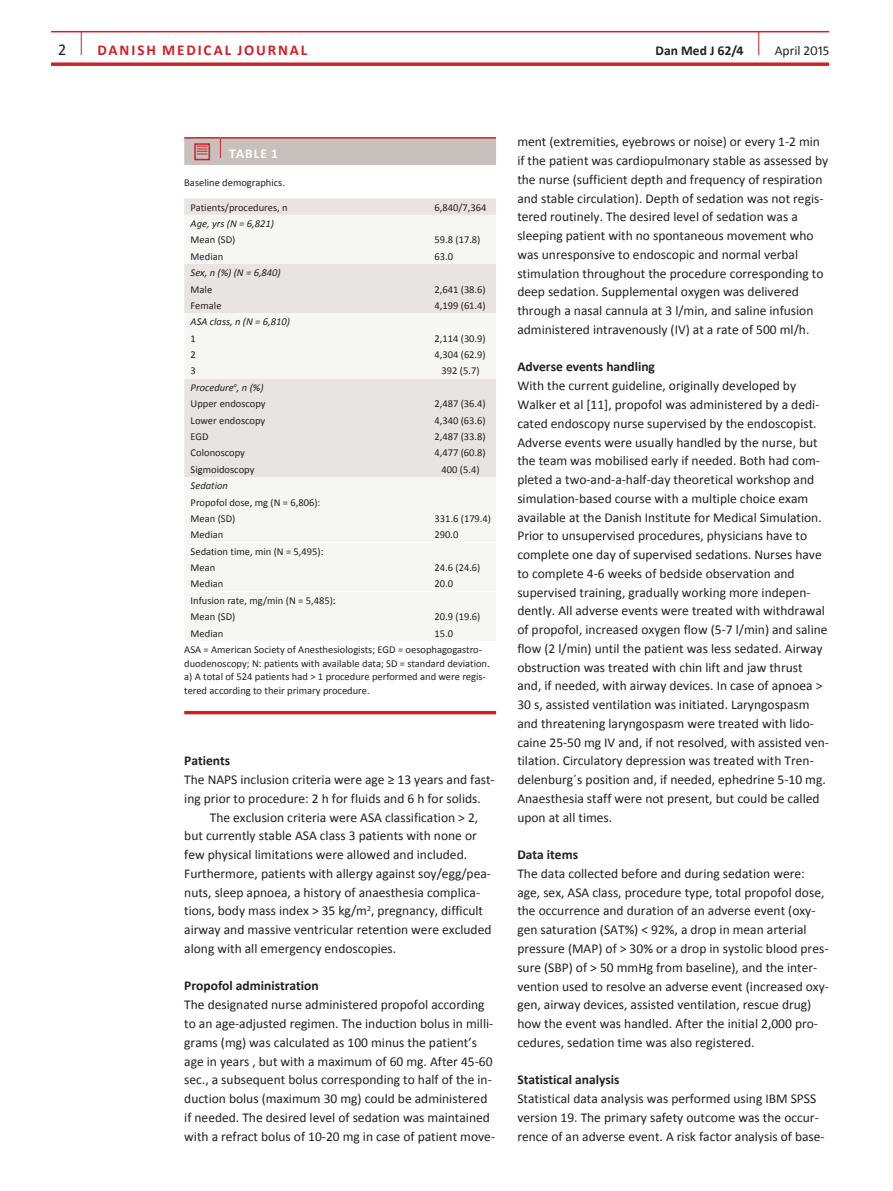
<style>
.page{position:relative;width:893px;height:1191px;background:#fff}
.page>*{position:absolute;margin:0;border:0;box-sizing:border-box;transform-origin:0 0}
.t1{font:16.5px "Calibri";color:#231f20}
.t2{font:700 15px "Calibri";letter-spacing:.125em;color:#cf2026}
.t3{font:13.5px/18.8px "Calibri";color:#231f20}
.t4{font:700 13.5px "Calibri";color:#231f20}
.t5{font:700 13.5px "Calibri";color:#fff}
.t6{font:10.5px/16.4px "Calibri";color:#231f20}
.t7{font:italic 10.5px/16.4px "Calibri";color:#231f20}
.s1{font-style:normal}
</style>
<div class="page">
<hr style="left:51px;top:31px;width:778px;height:1px;background:#cf2026">
<svg style="left:51px;top:62px;width:778px;height:4px;background:#d53d43"></svg>
<svg style="left:81px;top:32px;width:1px;height:23px"></svg>
<svg style="left:758px;top:32px;width:1px;height:23px"></svg>
<hr style="left:220px;top:137px;width:276px;height:2px;background:#cf2026">
<hr style="left:184px;top:137px;width:36px;height:2px;background:#cf2026">
<svg style="left:184px;top:138px;width:312px;height:27px;background:#c7b9b6"></svg>
<div style="left:184px;top:198px;width:312px;height:17px;background:#e7e4e2"></div>
<svg style="left:184px;top:264px;width:312px;height:213px;fill:#e7e4e2"></svg>
<hr style="left:184px;top:711px;width:312px;height:3px;background:#cf2026">
<p class="t1" style="left:58px;top:40px;width:10px">2</p>
<p class="t2" style="left:98px;top:41px;width:191px">danish mEdical JOURNAL</p>
<p class="t4" style="left:656px;top:42px;width:90px">Dan Med J 62/4</p>
<p class="t3" style="left:775px;top:41px;width:56px">April 2015</p>
<p class="t5" style="left:229px;top:145px;width:50px">TablE 1</p>
<p class="t6" style="left:184px;top:173px;width:102px">Baseline demographics.</p>
<p class="t6" style="left:191px;top:198px;width:98px">Patients/procedures, n</p>
<p class="t6" style="left:434px;top:198px;width:53px">6,840/7,364</p>
<p class="t7" style="left:191px;top:215px;width:85px">Age, yrs (N = 6,821)</p>
<p class="t6" style="left:191px;top:231px;width:46px">Mean (SD)</p>
<p class="t6" style="left:434px;top:231px;width:47px">59.8 (17.8)</p>
<p class="t6" style="left:191px;top:247px;width:34px">Median</p>
<p class="t6" style="left:434px;top:247px;width:20px">63.0</p>
<p class="t7" style="left:191px;top:264px;width:92px">Sex, n (%) (N = 6,840)</p>
<p class="t6" style="left:191px;top:280px;width:23px">Male</p>
<p class="t6" style="left:434px;top:280px;width:53px">2,641 (38.6)</p>
<p class="t6" style="left:191px;top:297px;width:32px">Female</p>
<p class="t6" style="left:434px;top:297px;width:53px">4,199 (61.4)</p>
<p class="t7" style="left:191px;top:313px;width:101px">ASA class, n (N = 6,810)</p>
<p class="t6" style="left:191px;top:329px;width:7px">1</p>
<p class="t6" style="left:434px;top:329px;width:53px">2,114 (30.9)</p>
<p class="t6" style="left:191px;top:346px;width:7px">2</p>
<p class="t6" style="left:434px;top:346px;width:53px">4,304 (62.9)</p>
<p class="t6" style="left:191px;top:362px;width:7px">3</p>
<p class="t6" style="left:442px;top:362px;width:39px">392 (5.7)</p>
<p class="t7" style="left:191px;top:379px;width:77px">Procedure<sup>a</sup>, n (%)<br><span class="s1">Upper endoscopy</span></p>
<p class="t6" style="left:434px;top:395px;width:53px">2,487 (36.4)</p>
<p class="t6" style="left:191px;top:411px;width:76px">Lower endoscopy</p>
<p class="t6" style="left:434px;top:411px;width:53px">4,340 (63.6)</p>
<p class="t6" style="left:191px;top:428px;width:20px">EGD</p>
<p class="t6" style="left:434px;top:428px;width:53px">2,487 (33.8)</p>
<p class="t6" style="left:191px;top:444px;width:56px">Colonoscopy</p>
<p class="t6" style="left:434px;top:444px;width:53px">4,477 (60.8)</p>
<p class="t6" style="left:191px;top:460px;width:65px">Sigmoidoscopy</p>
<p class="t6" style="left:442px;top:460px;width:39px">400 (5.4)</p>
<p class="t7" style="left:191px;top:477px;width:39px">Sedation</p>
<p class="t6" style="left:191px;top:493px;width:131px">Propofol dose, mg (N = 6,806):<br>Mean (SD)</p>
<p class="t6" style="left:434px;top:510px;width:58px">331.6 (179.4)</p>
<p class="t6" style="left:191px;top:526px;width:34px">Median</p>
<p class="t6" style="left:434px;top:526px;width:25px">290.0</p>
<p class="t6" style="left:191px;top:542px;width:134px">Sedation time, min (N = 5,495):<br>Mean</p>
<p class="t6" style="left:434px;top:559px;width:47px">24.6 (24.6)</p>
<p class="t6" style="left:191px;top:575px;width:34px">Median</p>
<p class="t6" style="left:434px;top:575px;width:20px">20.0</p>
<p class="t6" style="left:191px;top:591px;width:147px">Infusion rate, mg/min (N = 5,485):<br>Mean (SD)</p>
<p class="t6" style="left:434px;top:608px;width:47px">20.9 (19.6)</p>
<p class="t6" style="left:191px;top:624px;width:34px">Median</p>
<p class="t6" style="left:184px;top:624px;width:299px;text-indent:250px">15.0<br>ASA = American Society of Anesthesiologists; EGD = oesophagogastro-</p>
<p class="t6" style="left:184px;top:656px;width:307px;line-height:13.5px">duodenoscopy; N: patients with available data; SD = standard deviation. a) A total of 524 patients had &gt; 1 procedure performed and were regis&shy;tered according to their primary procedure.</p>
<p class="t4" style="left:184px;top:752px;width:47px">Patients</p>
<p class="t3" style="left:184px;top:769px;width:312px">The NAPS inclusion criteria were age ≥ 13 years and fast&shy;ing prior to procedure: 2 h for fluids and 6 h for solids.</p>
<p class="t3" style="left:184px;top:807px;width:309px;text-indent:26px">The exclusion criteria were ASA classification &gt; 2, but currently stable ASA class 3 patients with none or few physical limitations were allowed and included.<br>Furthermore, patients with allergy against soy/egg/pea&shy;nuts, sleep apnoea, a history of anaesthesia complica&shy;tions, body mass index &gt; 35 kg/m<sup>2</sup>, pregnancy, difficult airway and massive ventricular retention were excluded along with all emergency endoscopies.</p>
<p class="t4" style="left:184px;top:977px;width:136px">Propofol administration</p>
<p class="t3" style="left:184px;top:994px;width:312px">The designated nurse administered propofol according to an age-adjusted regimen. The induction bolus in milli&shy;grams (mg) was calculated as 100 minus the patient’s age in years , but with a maximum of 60 mg. After 45-60 sec., a subsequent bolus corresponding to half of the in&shy;duction bolus (maximum 30 mg) could be administered if needed. The desired level of sedation was maintained with a refract bolus of 10-20 mg in case of patient move-</p>
<p class="t3" style="left:517px;top:132px;width:312px">ment (extremities, eyebrows or noise) or every 1-2 min if the patient was cardiopulmonary stable as assessed by the nurse (sufficient depth and frequency of respiration and stable circulation). Depth of sedation was not regis&shy;tered routinely. The desired level of sedation was a sleeping patient with no spontaneous movement who was unresponsive to endoscopic and normal verbal stimulation throughout the procedure corresponding to deep sedation. Supplemental oxygen was delivered through a nasal cannula at 3 l/min, and saline infusion administered intravenously (IV) at a rate of 500 ml/h.</p>
<p class="t4" style="left:517px;top:358px;width:139px">Adverse events handling</p>
<p class="t3" style="left:517px;top:376px;width:313px">With the current guideline, originally developed by Walker et al [11], propofol was administered by a dedi&shy;cated endoscopy nurse supervised by the endoscopist.<br>Adverse events were usually handled by the nurse, but the team was mobilised early if needed. Both had com&shy;pleted a two-and-a-half-day theoretical workshop and simulation-based course with a multiple choice exam available at the Danish Institute for Medical Simulation.<br>Prior to unsupervised procedures, physicians have to complete one day of supervised sedations. Nurses have to complete 4-6 weeks of bedside observation and supervised training, gradually working more indepen&shy;dently. All adverse events were treated with withdrawal of propofol, increased oxygen flow (5-7 l/min) and saline flow (2 l/min) until the patient was less sedated. Airway obstruction was treated with chin lift and jaw thrust and, if needed, with airway devices. In case of apnoea &gt; 30 s, assisted ventilation was initiated. Laryngospasm and threatening laryngospasm were treated with lido&shy;caine 25-50 mg IV and, if not resolved, with assisted ven&shy;tilation. Circulatory depression was treated with Tren&shy;delenburg´s position and, if needed, ephedrine 5-10 mg.<br>Anaesthesia staff were not present, but could be called upon at all times.</p>
<p class="t4" style="left:517px;top:846px;width:62px">Data items</p>
<p class="t3" style="left:517px;top:863px;width:313px">The data collected before and during sedation were: age, sex, ASA class, procedure type, total propofol dose, the occurrence and duration of an adverse event (oxy&shy;gen saturation (SAT%) &lt; 92%, a drop in mean arterial pressure (MAP) of &gt; 30% or a drop in systolic blood pres&shy;sure (SBP) of &gt; 50 mmHg from baseline), and the inter&shy;vention used to resolve an adverse event (increased oxy&shy;gen, airway devices, assisted ventilation, rescue drug) how the event was handled. After the initial 2,000 pro&shy;cedures, sedation time was also registered.</p>
<p class="t4" style="left:517px;top:1071px;width:104px">Statistical analysis</p>
<p class="t3" style="left:517px;top:1088px;width:309px">Statistical data analysis was performed using IBM SPSS version 19. The primary safety outcome was the occur&shy;rence of an adverse event. A risk factor analysis of base-</p>
</div>
